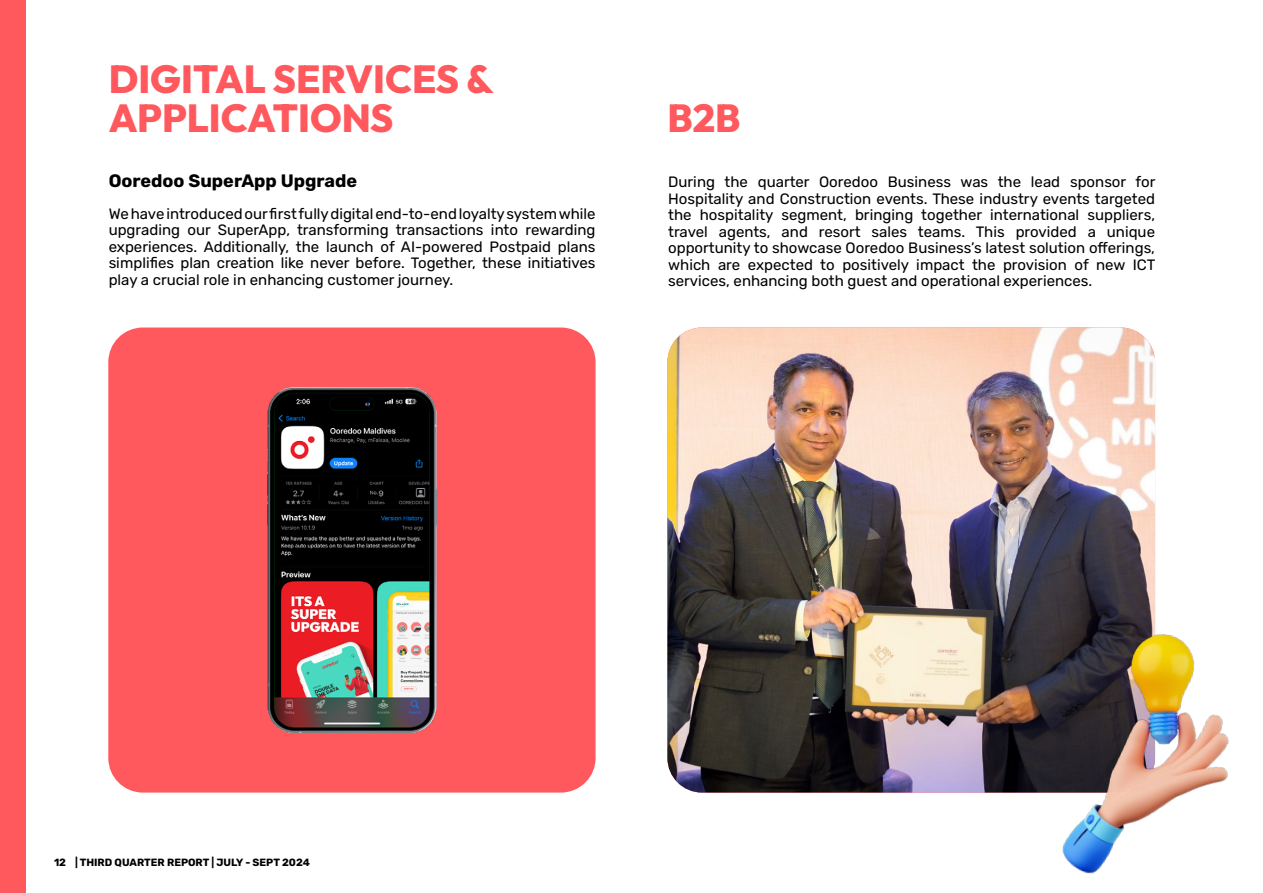
<style>
.page{position:relative;width:1263px;height:893px;background:#fff}
.page>*{position:absolute;margin:0;border:0;box-sizing:border-box;transform-origin:0 0}
.t1{font:800 39px/39px "Outfit";color:#ff585d}
.t2{font:700 18px "Rubik";color:#000}
.t3{font:15px/16.5px "Rubik";color:#000;text-align:justify}
.t4{font:700 10.5px "Rubik";color:#000}
</style>
<div class="page">
<div style="left:0;top:0;width:25px;height:893px;background:#ff585d"></div>
<img style="left:667px;top:327px;width:488px;height:465px">
<div style="left:108px;top:327px;width:487px;height:465px;background:#ff585d;border-radius:34px"></div>
<img style="left:268px;top:387px;width:168px;height:346px">
<img style="left:880px;top:546px;width:349px;height:328px">
<h1 class="t1" style="left:109px;top:60px;width:387px">DIGITAL SERVICES &amp;<br>APPLICATIONS</h1>
<p class="t2" style="left:109px;top:171px;width:250px">Ooredoo SuperApp Upgrade</p>
<p class="t3" style="left:109px;top:206px;width:488px">We have introduced our first fully digital end-to-end loyalty system while upgrading our SuperApp, transforming transactions into rewarding experiences. Additionally, the launch of AI-powered Postpaid plans simplifies plan creation like never before. Together, these initiatives play a crucial role in enhancing customer journey.</p>
<h1 class="t1" style="left:667px;top:99px;width:75px">B2B</h1>
<p class="t3" style="left:668px;top:174px;width:489px">During the quarter Ooredoo Business was the lead sponsor for Hospitality and Construction events. These industry events targeted the hospitality segment, bringing together international suppliers, travel agents, and resort sales teams. This provided a unique opportunity to showcase Ooredoo Business’s latest solution offerings, which are expected to positively impact the provision of new ICT services, enhancing both guest and operational experiences.</p>
<p class="t4" style="left:54px;top:856px;width:257px">12 | THIRD QUARTER REPORT | JULY - SEPT 2024</p>
</div>
